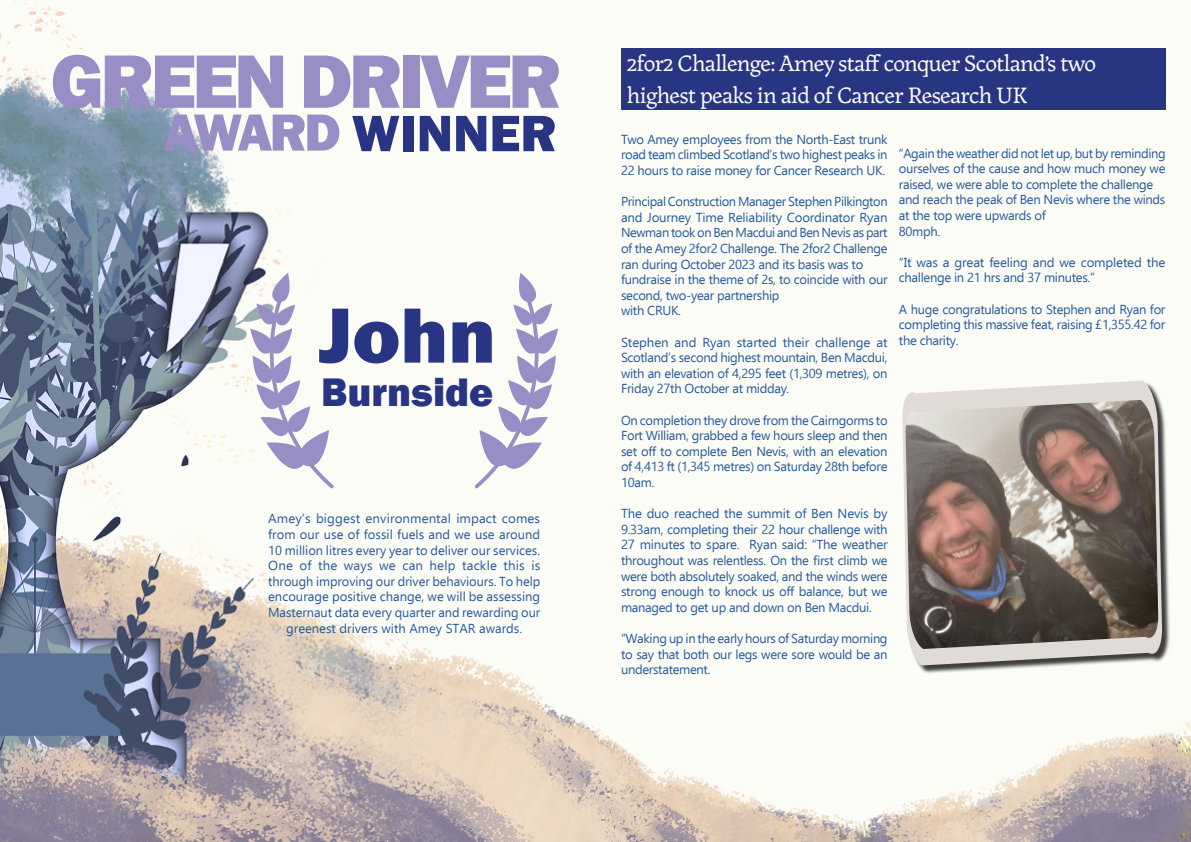
<style>
.page{position:relative;width:1191px;height:842px;background:#fff}
.page>*{position:absolute;margin:0;border:0;box-sizing:border-box;transform-origin:0 0}
.t1{font:800 81px "Franklin Gothic";color:#283583}
.t2{font:800 53px "Franklin Gothic";color:#283583}
.t3{font:800 41px "Franklin Gothic";color:#283583}
.t4{font:27px/32.4px "Landa";letter-spacing:-.025em;color:#fbfcf6}
.t5{font:13px/15.6px "Ebrima";letter-spacing:-.025em;color:#275b9b;text-align:justify}
.t6{font:13px/15.6px "Ebrima";color:#275b9b;text-align:center}
</style>
<div class="page">
<img style="left:0;top:0;width:1191px;height:842px">
<svg style="left:53px;top:55px;width:230px;height:54px"></svg>
<svg style="left:304px;top:56px;width:96px;height:52px"></svg>
<div style="left:403px;top:56px;width:16px;height:52px;background:#988dc4"></div>
<svg style="left:420px;top:56px;width:139px;height:52px"></svg>
<svg style="left:164px;top:115px;width:175px;height:36px"></svg>
<svg style="left:474px;top:273px;width:84px;height:216px"></svg>
<svg style="left:250px;top:273px;width:84px;height:216px"></svg>
<div style="left:621px;top:48px;width:544px;height:61px;background:#283583"></div>
<div style="left:903px;top:382px;width:267px;height:292px;background:#000;opacity:.75"></div>
<svg style="left:902px;top:381px;width:260px;height:284px;fill:#e0dbd7"></svg>
<img style="left:905px;top:400px;width:253px;height:249px">
<h2 class="t2" style="left:352px;top:99px;width:206px">WINNER</h2>
<h1 class="t1" style="left:319px;top:283px;width:179px">John</h1>
<h3 class="t3" style="left:321px;top:366px;width:174px">Burnside</h3>
<p class="t6" style="left:268px;top:510px;width:274px">Amey’s biggest environmental impact comes from our use of fossil fuels and we use around 10 million litres every year to deliver our services.<br>One of the ways we can help tackle this is through improving our driver behaviours. To help encourage positive change, we will be assessing Masternaut data every quarter and rewarding our greenest drivers with Amey STAR awards.</p>
<h3 class="t4" style="left:626px;top:46px;width:471px">2for2 Challenge: Amey staff conquer Scotland’s two highest peaks in aid of Cancer Research UK</h3>
<p class="t5" style="left:621px;top:131px;width:268px">Two Amey employees from the North-East trunk road team climbed Scotland’s two highest peaks in 22 hours to raise money for Cancer Research UK.</p>
<p class="t5" style="left:621px;top:193px;width:268px;text-align:left">Principal Construction Manager Stephen Pilkington and Journey Time Reliability Coordinator Ryan Newman took on Ben Macdui and Ben Nevis as part of the Amey 2for2 Challenge. The 2for2 Challenge ran during October 2023 and its basis was to fundraise in the theme of 2s, to coincide with our second, two-year partnership<br>with CRUK.</p>
<p class="t5" style="left:621px;top:334px;width:268px">Stephen and Ryan started their challenge at Scotland’s second highest mountain, Ben Macdui, with an elevation of 4,295 feet (1,309 metres), on Friday 27th October at midday.</p>
<p class="t5" style="left:621px;top:412px;width:268px">On completion they drove from the Cairngorms to Fort William, grabbed a few hours sleep and then set off to complete Ben Nevis, with an elevation of 4,413 ft (1,345 metres) on Saturday 28th before 10am.</p>
<p class="t5" style="left:621px;top:505px;width:268px">The duo reached the summit of Ben Nevis by 9.33am, completing their 22 hour challenge with 27 minutes to spare. Ryan said: “The weather throughout was relentless. On the first climb we were both absolutely soaked, and the winds were strong enough to knock us off balance, but we managed to get up and down on Ben Macdui.</p>
<p class="t5" style="left:621px;top:630px;width:268px">“Waking up in the early hours of Saturday morning to say that both our legs were sore would be an understatement.</p>
<p class="t5" style="left:899px;top:145px;width:268px;text-align:left">“Again the weather did not let up, but by reminding ourselves of the cause and how much money we raised, we were able to complete the challenge and reach the peak of Ben Nevis where the winds at the top were upwards of<br>80mph.</p>
<p class="t5" style="left:899px;top:254px;width:268px">“It was a great feeling and we completed the challenge in 21 hrs and 37 minutes.”</p>
<p class="t5" style="left:899px;top:301px;width:268px">A huge congratulations to Stephen and Ryan for completing this massive feat, raising £1,355.42 for the charity.</p>
</div>
